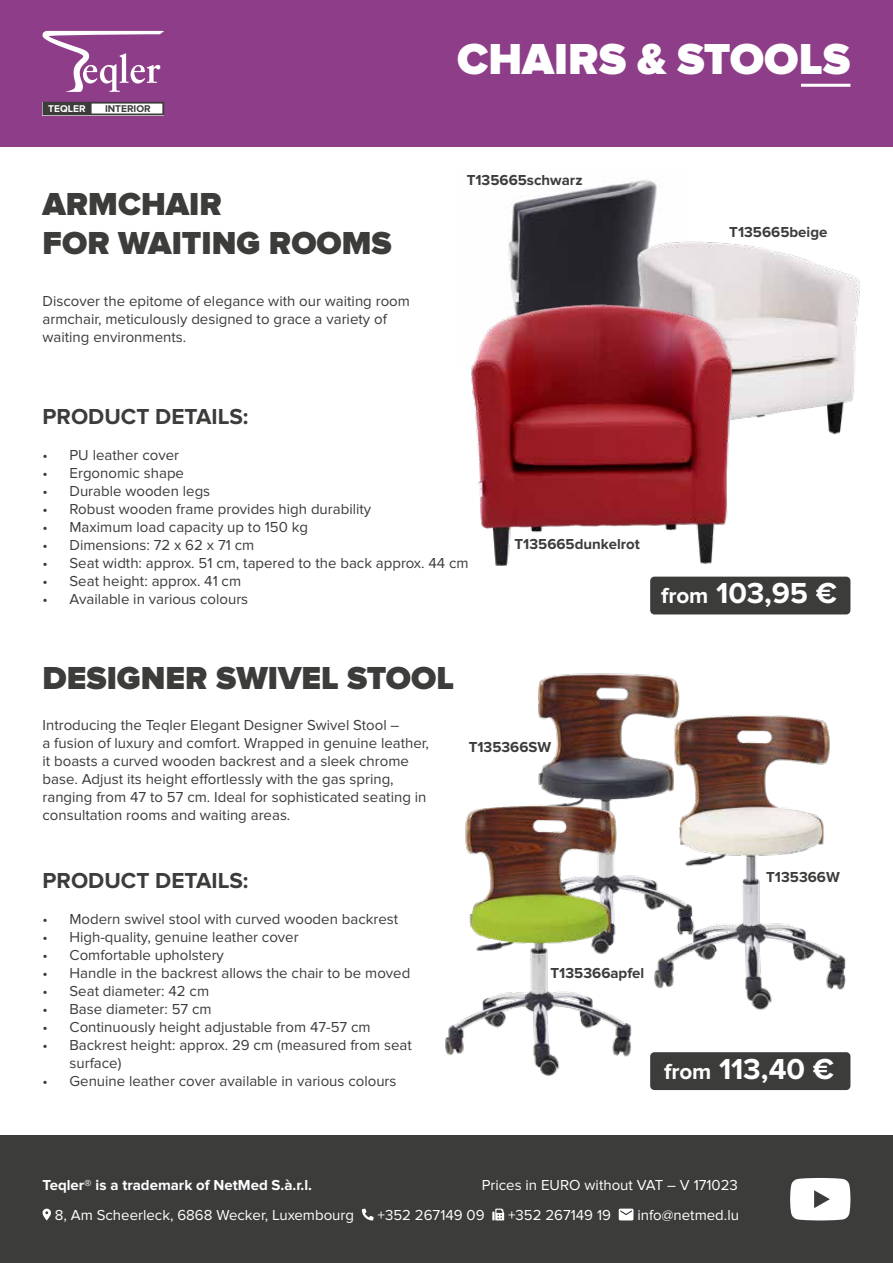
<style>
.page{position:relative;width:893px;height:1263px;background:#fff}
.page>*{position:absolute;margin:0;border:0;box-sizing:border-box;transform-origin:0 0}
.t1{font:900 45px "Proxima Nova";color:#fff}
.t2{font:900 33px/39.6px "Proxima Nova";color:#3c3c3b}
.t3{font:700 30px "Proxima Nova";letter-spacing:-.005em;color:#fff}
.t4{font:700 22.5px "Proxima Nova";color:#3c3c3b}
.t5{font:15px/18px "Proxima Nova";color:#3c3c3b}
.t6{font:15px "Proxima Nova";color:#fff}
.t7{font:700 15px "Proxima Nova";color:#3c3c3b}
.t8{font:700 15px "Proxima Nova";color:#fff}
.t9{font:700 10.2px "Proxima Nova";color:#3c3c3b}
.t10{font:700 10.2px "Proxima Nova";color:#fff}
.s1{font-size:22.5px}
</style>
<div class="page">
<div style="left:0;top:1135px;width:893px;height:128px;background:#3c3c3b"></div>
<svg style="left:42px;top:1208px;width:9px;height:12px"></svg>
<svg style="left:362px;top:1208px;width:12px;height:12px"></svg>
<svg style="left:492px;top:1208px;width:12px;height:12px"></svg>
<svg style="left:619px;top:1208px;width:14px;height:12px"></svg>
<svg style="left:790px;top:1178px;width:60px;height:42px"></svg>
<div style="left:0;top:0;width:893px;height:146px;background:#8e3e89"></div>
<hr style="left:801px;top:84px;width:49px;height:3px;background:#fff">
<svg style="left:42px;top:31px;width:122px;height:61px"></svg>
<svg style="left:43px;top:102px;width:121px;height:13px"></svg>
<div style="left:650px;top:577px;width:200px;height:37px;background:#3c3c3b;border-radius:4px"></div>
<div style="left:650px;top:1052px;width:200px;height:38px;background:#3c3c3b;border-radius:4px"></div>
<img style="left:538px;top:673px;width:142px;height:108px">
<img style="left:641px;top:706px;width:205px;height:304px">
<img style="left:445px;top:781px;width:201px;height:295px">
<img style="left:507px;top:179px;width:150px;height:106px">
<img style="left:596px;top:225px;width:264px;height:210px">
<img style="left:471px;top:285px;width:321px;height:281px">
<p class="t10" style="left:48px;top:103px;width:39px">TEQLER</p>
<p class="t9" style="left:105px;top:103px;width:47px">INTERIOR</p>
<h2 class="t2" style="left:43px;top:185px;width:351px">ARMCHAIR<br>FOR WAITING ROOMS</h2>
<p class="t5" style="left:43px;top:293px;width:369px">Discover the epitome of elegance with our waiting room armchair, meticulously designed to grace a variety of waiting environments.</p>
<h1 class="t1" style="left:457px;top:33px;width:395px">CHAIRS &amp; STOOLS</h1>
<p class="t7" style="left:467px;top:171px;width:117px">T135665schwarz</p>
<p class="t7" style="left:729px;top:224px;width:100px">T135665beige</p>
<h3 class="t4" style="left:43px;top:403px;width:208px">PRODUCT DETAILS:</h3>
<p class="t5" style="left:43px;top:446px;width:138px">• PU leather cover</p>
<p class="t5" style="left:43px;top:464px;width:143px">• Ergonomic shape</p>
<p class="t5" style="left:43px;top:482px;width:169px">• Durable wooden legs</p>
<p class="t5" style="left:43px;top:500px;width:330px">• Robust wooden frame provides high durability</p>
<p class="t5" style="left:43px;top:518px;width:267px">• Maximum load capacity up to 150 kg</p>
<p class="t5" style="left:43px;top:536px;width:213px">• Dimensions: 72 x 62 x 71 cm</p>
<p class="t5" style="left:43px;top:554px;width:428px">• Seat width: approx. 51 cm, tapered to the back approx. 44 cm</p>
<p class="t5" style="left:43px;top:572px;width:200px">• Seat height: approx. 41 cm</p>
<p class="t5" style="left:43px;top:590px;width:207px">• Available in various colours</p>
<h3 class="t3" style="left:661px;top:576px;width:177px"><span class="s1">from</span> 103,95 €</h3>
<p class="t7" style="left:514px;top:535px;width:127px">T135665dunkelrot</p>
<h2 class="t2" style="left:43px;top:659px;width:413px">DESIGNER SWIVEL STOOL</h2>
<p class="t5" style="left:43px;top:716px;width:388px">Introducing the Teqler Elegant Designer Swivel Stool –<br>a fusion of luxury and comfort. Wrapped in genuine leather, it boasts a curved wooden backrest and a sleek chrome base. Adjust its height effortlessly with the gas spring, ranging from 47 to 57 cm. Ideal for sophisticated seating in consultation rooms and waiting areas.</p>
<p class="t7" style="left:469px;top:738px;width:84px">T135366SW</p>
<h3 class="t4" style="left:43px;top:867px;width:208px">PRODUCT DETAILS:</h3>
<p class="t5" style="left:43px;top:910px;width:357px">• Modern swivel stool with curved wooden backrest</p>
<p class="t5" style="left:43px;top:928px;width:258px">• High-quality, genuine leather cover</p>
<p class="t5" style="left:43px;top:946px;width:183px">• Comfortable upholstery</p>
<p class="t5" style="left:43px;top:964px;width:369px">• Handle in the backrest allows the chair to be moved</p>
<p class="t5" style="left:43px;top:982px;width:168px">• Seat diameter: 42 cm</p>
<p class="t5" style="left:43px;top:1000px;width:171px">• Base diameter: 57 cm</p>
<p class="t5" style="left:43px;top:1018px;width:330px">• Continuously height adjustable from 47-57 cm</p>
<p class="t5" style="left:70px;top:1036px;width:344px;text-indent:-27px">• Backrest height: approx. 29 cm (measured from seat surface)</p>
<p class="t5" style="left:43px;top:1072px;width:355px">• Genuine leather cover available in various colours</p>
<p class="t7" style="left:551px;top:964px;width:95px">T135366apfel</p>
<p class="t7" style="left:766px;top:868px;width:75px">T135366W</p>
<h3 class="t3" style="left:664px;top:1052px;width:171px"><span class="s1">from</span> 113,40 €</h3>
<p class="t8" style="left:43px;top:1176px;width:271px">Teqler® is a trademark of NetMed S.à.r.l.</p>
<p class="t6" style="left:55px;top:1207px;width:301px">8, Am Scheerleck, 6868 Wecker, Luxembourg</p>
<p class="t6" style="left:378px;top:1207px;width:109px">+352 267149 09</p>
<p class="t6" style="left:508px;top:1207px;width:104px">+352 267149 19</p>
<p class="t6" style="left:637px;top:1207px;width:103px">info@netmed.lu</p>
<p class="t6" style="left:482px;top:1176px;width:258px">Prices in EURO without VAT – V 171023</p>
</div>
